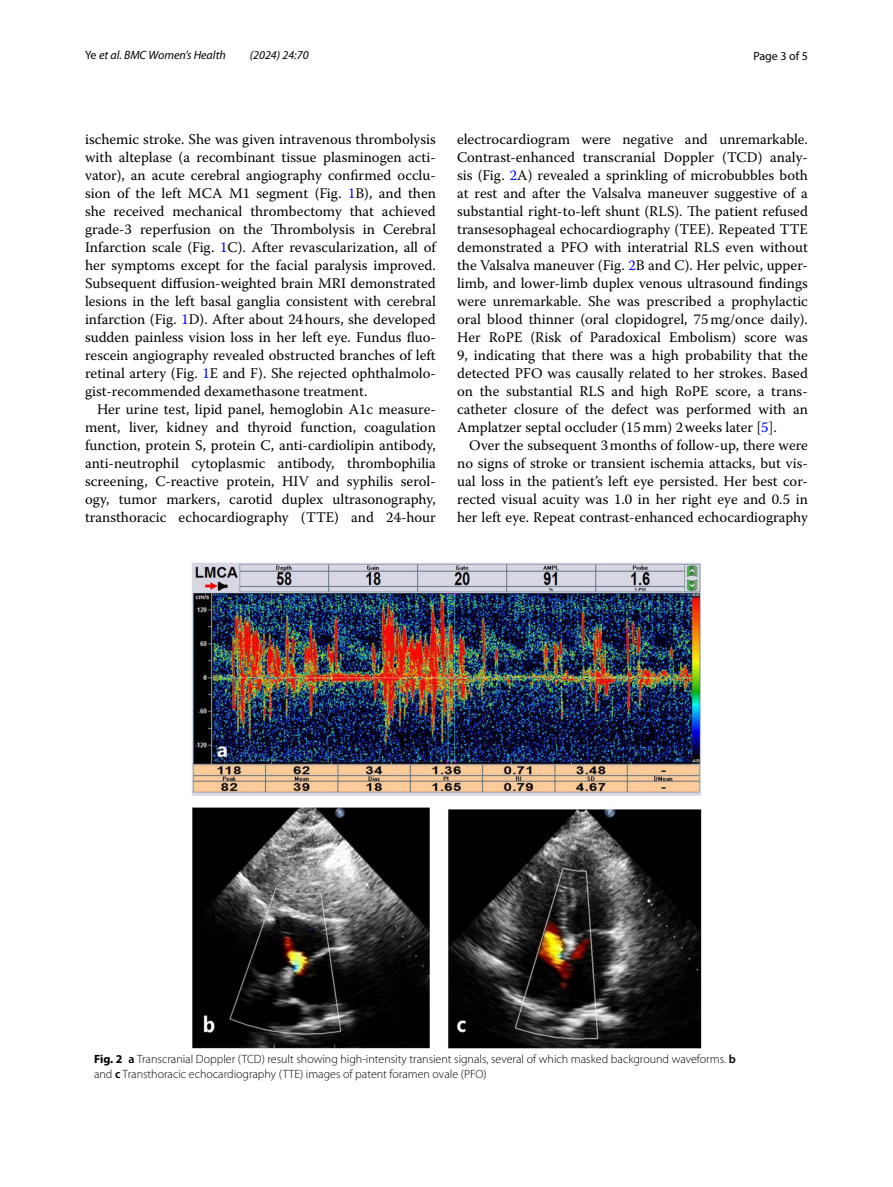
<style>
.page{position:relative;width:893px;height:1187px;background:#fff}
.page>*{position:absolute;margin:0;border:0;box-sizing:border-box;transform-origin:0 0}
.t1{font:14.7px/18px "Warnock Pro";color:#000;text-align:justify}
.t2{font:300 12px/15px "Myriad Pro";color:#000}
.t3{font:italic 12px "Myriad Pro";color:#000}
.t4{font:12px "Myriad Pro";color:#000}
.s1{font-style:normal}
.s2{color:#00f}
.s3{font-weight:700}
.s4{font-weight:600}
</style>
<div class="page">
<img style="left:191px;top:562px;width:511px;height:486px">
<p class="t3" style="left:85px;top:48px;width:142px"><span class="s1">Ye</span> et al. BMC Women’s Health</p>
<p class="t3" style="left:250px;top:48px;width:60px">(2024) 24:70</p>
<p class="t4" style="left:753px;top:48px;width:56px">Page 3 of 5</p>
<p class="t1" style="left:85px;top:130px;width:352px">ischemic stroke. She was given intravenous thrombolysis with alteplase (a recombinant tissue plasminogen acti&shy;vator), an acute cerebral angiography confirmed occlu&shy;sion of the left MCA M1 segment (Fig. <span class="s2">1</span>B), and then she received mechanical thrombectomy that achieved grade-3 reperfusion on the Thrombolysis in Cerebral Infarction scale (Fig. <span class="s2">1</span>C). After revascularization, all of her symptoms except for the facial paralysis improved.<br>Subsequent diffusion-weighted brain MRI demonstrated lesions in the left basal ganglia consistent with cerebral infarction (Fig. <span class="s2">1</span>D). After about 24hours, she developed sudden painless vision loss in her left eye. Fundus fluo&shy;rescein angiography revealed obstructed branches of left retinal artery (Fig. <span class="s2">1</span>E and F). She rejected ophthalmolo&shy;gist-recommended dexamethasone treatment.</p>
<p class="t1" style="left:85px;top:400px;width:352px;text-indent:12px">Her urine test, lipid panel, hemoglobin A1c measure&shy;ment, liver, kidney and thyroid function, coagulation function, protein S, protein C, anti-cardiolipin antibody, anti-neutrophil cytoplasmic antibody, thrombophilia screening, C-reactive protein, HIV and syphilis serol&shy;ogy, tumor markers, carotid duplex ultrasonography, transthoracic echocardiography (TTE) and 24-hour</p>
<p class="t1" style="left:457px;top:130px;width:352px">electrocardiogram were negative and unremarkable.<br>Contrast-enhanced transcranial Doppler (TCD) analy&shy;sis (Fig. <span class="s2">2</span>A) revealed a sprinkling of microbubbles both at rest and after the Valsalva maneuver suggestive of a substantial right-to-left shunt (RLS). The patient refused transesophageal echocardiography (TEE). Repeated TTE demonstrated a PFO with interatrial RLS even without the Valsalva maneuver (Fig. <span class="s2">2</span>B and C). Her pelvic, upper&shy;limb, and lower-limb duplex venous ultrasound findings were unremarkable. She was prescribed a prophylactic oral blood thinner (oral clopidogrel, 75mg/once daily).<br>Her RoPE (Risk of Paradoxical Embolism) score was 9, indicating that there was a high probability that the detected PFO was causally related to her strokes. Based on the substantial RLS and high RoPE score, a trans&shy;catheter closure of the defect was performed with an Amplatzer septal occluder (15mm) 2weeks later [<span class="s2">5</span>].</p>
<p class="t1" style="left:457px;top:435px;width:352px;text-indent:12px">Over the subsequent 3months of follow-up, there were no signs of stroke or transient ischemia attacks, but vis&shy;ual loss in the patient’s left eye persisted. Her best cor&shy;rected visual acuity was 1.0 in her right eye and 0.5 in her left eye. Repeat contrast-enhanced echocardiography</p>
<p class="t2" style="left:94px;top:1052px;width:643px"><span class="s3">Fig. 2</span> <span class="s4">a</span> Transcranial Doppler (TCD) result showing high-intensity transient signals, several of which masked background waveforms. <span class="s4">b </span>and <span class="s4">c</span> Transthoracic echocardiography (TTE) images of patent foramen ovale (PFO)</p>
</div>
